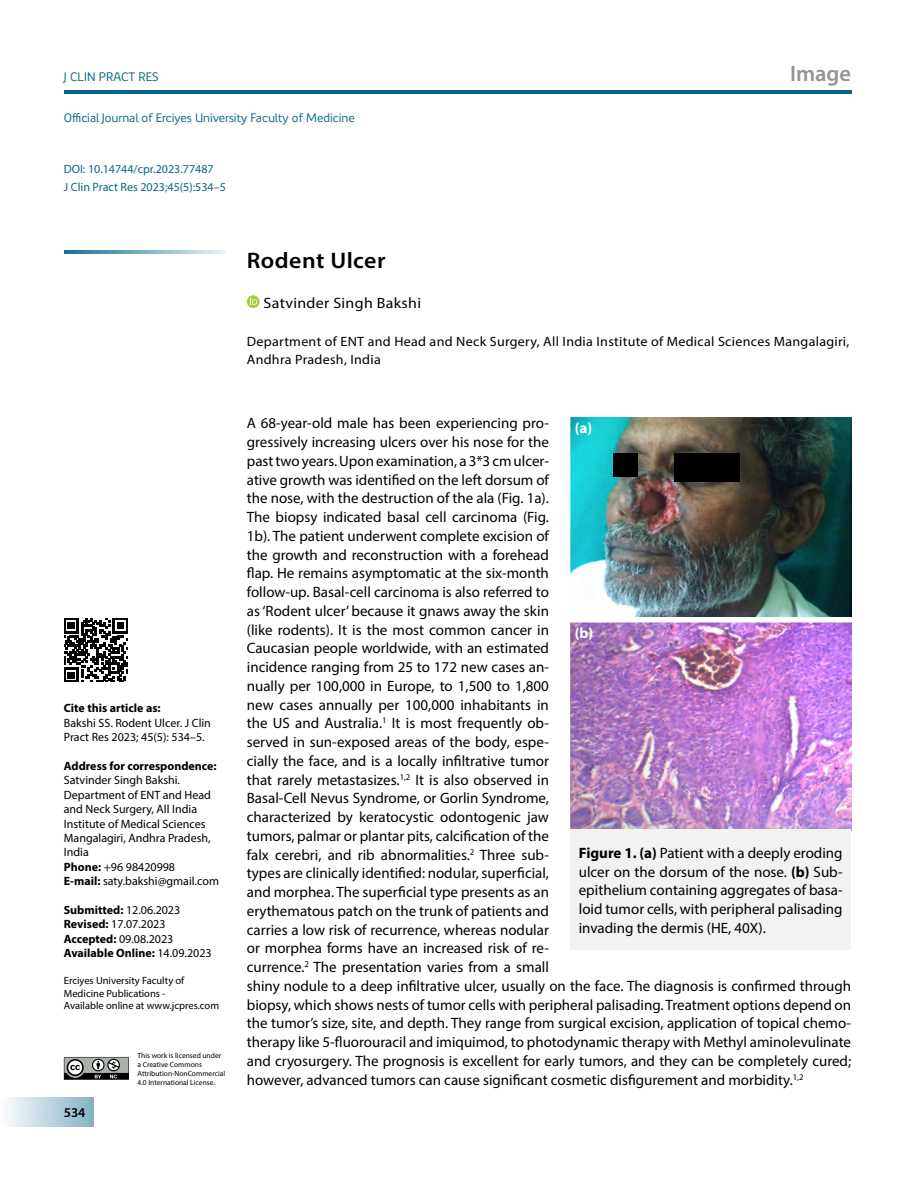
<style>
.page{position:relative;width:915px;height:1191px;background:#fff}
.page>*{position:absolute;margin:0;border:0;box-sizing:border-box;transform-origin:0 0}
.t1{font:600 22.5px "Myriad Pro";letter-spacing:.02em;color:#000;scale:1.06 1}
.t2{font:600 22.5px "Myriad Pro";color:#939598}
.t3{font:15px/18.8px "Myriad Pro";color:#000}
.t4{font:15px "Myriad Pro";letter-spacing:.02em;color:#000;scale:1.06 1}
.t5{font:700 15px "Myriad Pro";color:#fff}
.t6{font:13.5px/18px "Myriad Pro";letter-spacing:.02em;color:#000;scale:1.04 1}
.t7{font:600 13.5px "Myriad Pro";color:#000}
.t8{font:12px/14.4px "Myriad Pro";color:#000}
.t9{font:700 12px/14.4px "Myriad Pro";color:#000}
.t10{font:12px "Precious Sans Two Regular 2";color:#08668c}
.t11{font:12px/18px "Myriad Pro";color:#08668c}
.t12{font:10.5px/12.6px "Myriad Pro";color:#000}
.t13{font:7.5px/9px "Myriad Pro";color:#000}
.s1{font-weight:700}
.s2{font-weight:400}
</style>
<div class="page">
<div style="left:0;top:1097px;width:94px;height:30px;background:linear-gradient(to right,#fefefe,#85b3c6)"></div>
<hr style="left:64px;top:251px;width:161px;height:3px;background:#08668c">
<svg style="left:247px;top:295px;width:12px;height:13px"></svg>
<svg style="left:250px;top:298px;width:7px;height:7px"></svg>
<svg style="left:64px;top:1057px;width:65px;height:23px"></svg>
<hr style="left:64px;top:90px;width:786px;height:3px;background:#08668c">
<svg style="left:64px;top:618px;width:64px;height:64px"></svg>
<img style="left:570px;top:417px;width:280px;height:199px">
<img style="left:570px;top:622px;width:280px;height:207px">
<div style="left:570px;top:829px;width:280px;height:121px;background:#f4f2f1"></div>
<div style="left:674px;top:453px;width:65px;height:28px;background:#000"></div>
<div style="left:613px;top:453px;width:24px;height:24px;background:#000"></div>
<p class="t10" style="left:64px;top:69px;width:96px">J CLIN PRACT RES</p>
<p class="t10" style="left:64px;top:110px;width:292px">Official Journal of Erciyes University Faculty of Medicine</p>
<p class="t11" style="left:64px;top:160px;width:163px">DOI: 10.14744/cpr.2023.77487<br>J Clin Pract Res 2023;45(5):534–5</p>
<h1 class="t2" style="left:789px;top:59px;width:63px">Image</h1>
<p class="t9" style="left:64px;top:700px;width:98px">Cite this article as:</p>
<p class="t8" style="left:64px;top:715px;width:149px">Bakshi SS. Rodent Ulcer. J Clin<br>Pract Res 2023; 45(5): 534–5.</p>
<p class="t9" style="left:64px;top:758px;width:154px">Address for correspondence:</p>
<p class="t8" style="left:64px;top:773px;width:157px">Satvinder Singh Bakshi.<br>Department of ENT and Head and Neck Surgery, All India<br>Institute of Medical Sciences<br>Mangalagiri, Andhra Pradesh,<br>India<br><span class="s1">Phone:</span> +96 98420998<br><span class="s1">E-mail:</span> saty.bakshi@gmail.com</p>
<p class="t9" style="left:64px;top:902px;width:149px">Submitted: <span class="s2">12.06.2023<br></span>Revised: <span class="s2">17.07.2023<br></span>Accepted: <span class="s2">09.08.2023<br></span>Available Online: <span class="s2">14.09.2023</span></p>
<p class="t12" style="left:64px;top:974px;width:157px">Erciyes University Faculty of<br>Medicine Publications -<br>Available online at www.jcpres.com</p>
<p class="t7" style="left:64px;top:1104px;width:23px">534</p>
<p class="t13" style="left:137px;top:1050px;width:89px">This work is licensed under a Creative Commons<br>Attribution-NonCommercial<br>4.0 International License.</p>
<h1 class="t1" style="left:247px;top:246px;width:132px">Rodent Ulcer</h1>
<p class="t4" style="left:263px;top:294px;width:150px">Satvinder Singh Bakshi</p>
<p class="t6" style="left:247px;top:332px;width:580px">Department of ENT and Head and Neck Surgery, All India Institute of Medical Sciences Mangalagiri,<br>Andhra Pradesh, India</p>
<p class="t3" style="left:247px;top:414px;width:605px">A 68-year-old male has been experiencing pro-<br>gressively increasing ulcers over his nose for the<br>past two years. Upon examination, a 3*3 cm ulcer-<br>ative growth was identified on the left dorsum of<br>the nose, with the destruction of the ala (Fig. 1a).<br>The biopsy indicated basal cell carcinoma (Fig.<br>1b). The patient underwent complete excision of<br>the growth and reconstruction with a forehead<br>flap. He remains asymptomatic at the six-month<br>follow-up. Basal-cell carcinoma is also referred to<br>as ‘Rodent ulcer’ because it gnaws away the skin<br>(like rodents). It is the most common cancer in<br>Caucasian people worldwide, with an estimated<br>incidence ranging from 25 to 172 new cases an-<br>nually per 100,000 in Europe, to 1,500 to 1,800<br>new cases annually per 100,000 inhabitants in<br>the US and Australia.<sup>1</sup> It is most frequently ob-<br>served in sun-exposed areas of the body, espe-<br>cially the face, and is a locally infiltrative tumor<br>that rarely metastasizes.<sup>1,2</sup> It is also observed in<br>Basal-Cell Nevus Syndrome, or Gorlin Syndrome,<br>characterized by keratocystic odontogenic jaw<br>tumors, palmar or plantar pits, calcification of the<br>falx cerebri, and rib abnormalities.<sup>2</sup> Three sub-<br>types are clinically identified: nodular, superficial,<br>and morphea. The superficial type presents as an<br>erythematous patch on the trunk of patients and<br>carries a low risk of recurrence, whereas nodular<br>or morphea forms have an increased risk of re-<br>currence.<sup>2</sup> The presentation varies from a small<br>shiny nodule to a deep infiltrative ulcer, usually on the face. The diagnosis is confirmed through biopsy, which shows nests of tumor cells with peripheral palisading. Treatment options depend on the tumor’s size, site, and depth. They range from surgical excision, application of topical chemo&shy;therapy like 5-fluorouracil and imiquimod, to photodynamic therapy with Methyl aminolevulinate and cryosurgery. The prognosis is excellent for early tumors, and they can be completely cured; however, advanced tumors can cause significant cosmetic disfigurement and morbidity.<sup>1,2</sup></p>
<p class="t5" style="left:574px;top:418px;width:19px">(a)</p>
<p class="t5" style="left:574px;top:623px;width:20px">(b)</p>
<p class="t3" style="left:578px;top:843px;width:265px;text-align:justify"><span class="s1">Figure 1. (a)</span> Patient with a deeply eroding ulcer on the dorsum of the nose. <span class="s1">(b)</span> Sub&shy;epithelium containing aggregates of basa&shy;loid tumor cells, with peripheral palisading invading the dermis (HE, 40X).</p>
</div>
